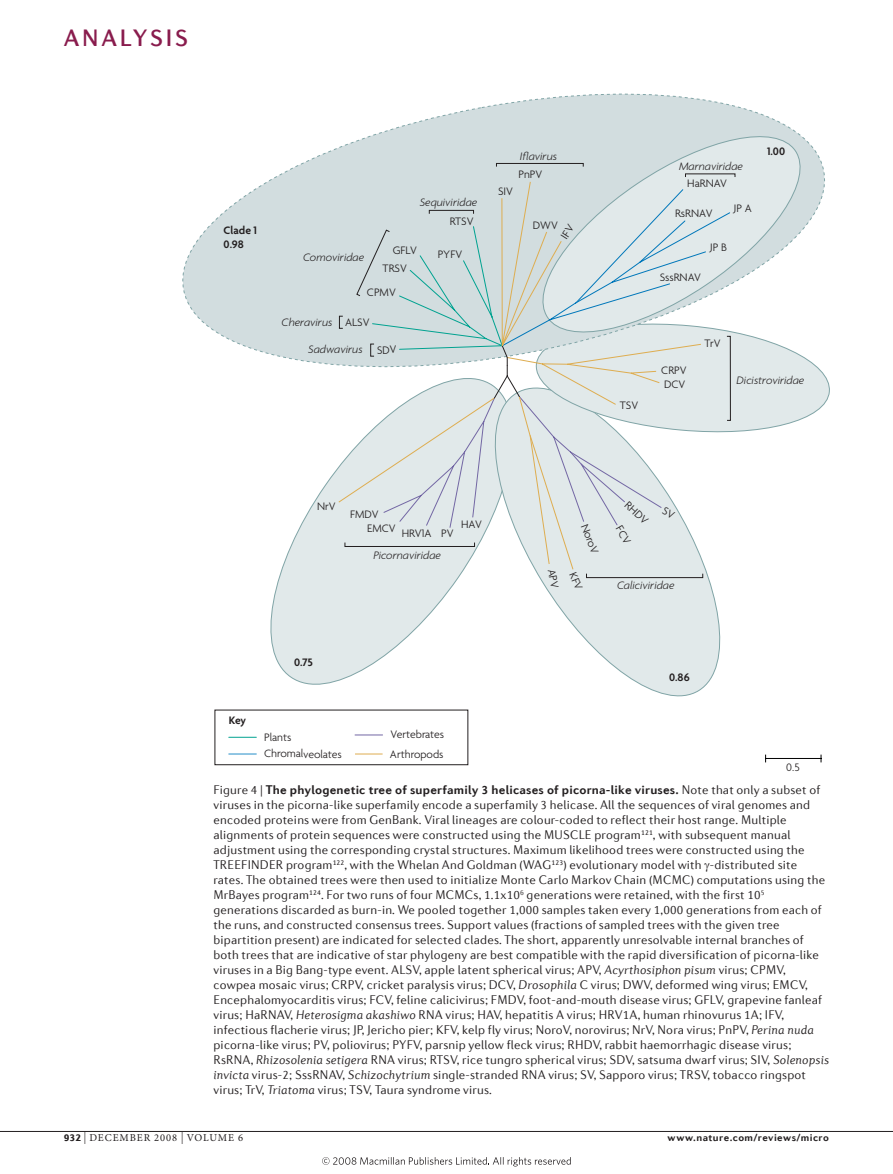
<style>
.page{position:relative;width:893px;height:1174px;background:#fff}
.page>*{position:absolute;margin:0;border:0;box-sizing:border-box;transform-origin:0 0}
.t1{font:500 24px "Diverda Sans Com";letter-spacing:.115em;color:#891c4d}
.t2{font:300 12.75px/15px "Diverda Sans Com";letter-spacing:.015em;color:#231f20}
.t3{font:300 11.7px/15px "Agenda";color:#231f20}
.t4{font:11.7px "Agenda Light Italic 2";color:#231f20}
.t5{font:600 11.7px/13px "Agenda";color:#231f20}
.t6{font:700 10.5px "Diverda Sans Com";letter-spacing:.045em;color:#231f20}
.t7{font:10.5px "Minion Pro";letter-spacing:.085em;color:#231f20}
.s1{font-weight:700}
.s2{font-style:italic}
.s3{color:#891c4d}
.s4{font-family:"Diverda Sans Com";font-weight:900}
.s5{font-size:12px}
</style>
<div class="page">
<hr style="left:0;top:1131px;width:893px;height:1px;background:#231f20">
<div style="left:215px;top:710px;width:253px;height:55px;background:#fff;border:1px solid #231f20"></div>
<svg style="left:229px;top:737px;width:27px;height:1px"></svg>
<svg style="left:355px;top:753px;width:28px;height:1px"></svg>
<svg style="left:355px;top:734px;width:28px;height:1px"></svg>
<svg style="left:229px;top:753px;width:27px;height:1px"></svg>
<svg style="left:270px;top:467px;width:180px;height:218px"></svg>
<svg style="left:547px;top:590px;width:174px;height:107px"></svg>
<svg style="left:183px;top:94px;width:642px;height:272px"></svg>
<svg style="left:529px;top:122px;width:285px;height:59px;background:#d5dfe1"></svg>
<hr style="left:766px;top:758px;width:55px;height:1px;background:#000">
<div style="left:496px;top:163px;width:87px;height:4px;border:1px solid #231f20"></div>
<svg style="left:322px;top:1157px;width:249px;height:9px"></svg>
<svg style="left:338px;top:181px;width:492px;height:409px"></svg>
<h1 class="t1" style="left:64px;top:24px;width:126px">ANALYSIS</h1>
<p class="t5" style="left:224px;top:224px;width:35px">Clade 1<br>0.98</p>
<p class="t4" style="left:420px;top:195px;width:59px">Sequiviridae</p>
<p class="t4" style="left:303px;top:251px;width:62px">Comoviridae</p>
<p class="t3" style="left:393px;top:242px;width:26px">GFLV</p>
<p class="t3" style="left:383px;top:260px;width:26px">TRSV</p>
<p class="t4" style="left:282px;top:315px;width:52px">Cheravirus</p>
<p class="t3" style="left:367px;top:285px;width:30px">CPMV</p>
<p class="t3" style="left:345px;top:315px;width:26px">ALSV</p>
<p class="t4" style="left:308px;top:343px;width:56px">Sadwavirus</p>
<p class="t3" style="left:450px;top:214px;width:25px">RTSV</p>
<p class="t3" style="left:438px;top:247px;width:26px">PYFV</p>
<p class="t4" style="left:520px;top:149px;width:39px">Iflavirus</p>
<p class="t3" style="left:518px;top:166px;width:25px">PnPV</p>
<p class="t3" style="left:498px;top:184px;width:16px">SIV</p>
<p class="t3" style="left:533px;top:217px;width:26px">DWV</p>
<p class="t4" style="left:679px;top:159px;width:65px">Marnaviridae</p>
<p class="t3" style="left:687px;top:176px;width:41px">HaRNAV</p>
<p class="t3" style="left:675px;top:206px;width:39px">RsRNAV</p>
<p class="t3" style="left:734px;top:200px;width:20px">JP A</p>
<p class="t3" style="left:660px;top:269px;width:43px">SssRNAV</p>
<p class="t3" style="left:710px;top:239px;width:18px">JP B</p>
<p class="t5" style="left:767px;top:144px;width:19px">1.00</p>
<p class="t3" style="left:620px;top:397px;width:20px">TSV</p>
<p class="t3" style="left:661px;top:362px;width:27px">CRPV<br>DCV</p>
<p class="t3" style="left:705px;top:336px;width:17px">TrV</p>
<p class="t4" style="left:737px;top:373px;width:69px">Dicistroviridae</p>
<p class="t3" style="left:317px;top:499px;width:20px">NrV</p>
<p class="t3" style="left:367px;top:507px;width:30px;line-height:14px;text-indent:-17px">FMDV<br>EMCV</p>
<p class="t3" style="left:402px;top:526px;width:54px">HRV1A PV</p>
<p class="t4" style="left:373px;top:548px;width:69px">Picornaviridae</p>
<p class="t3" style="left:461px;top:516px;width:22px">HAV</p>
<p class="t5" style="left:294px;top:655px;width:20px">0.75</p>
<p class="t5" style="left:229px;top:713px;width:19px">Key</p>
<p class="t3" style="left:264px;top:729px;width:29px">Plants</p>
<p class="t3" style="left:264px;top:745px;width:79px;rotate:1deg">Chromalveolates</p>
<p class="t3" style="left:390px;top:727px;width:55px">Vertebrates</p>
<p class="t3" style="left:390px;top:746px;width:55px">Arthropods</p>
<p class="t3" style="left:591px;top:521px;width:33px;rotate:69deg">NoroV</p>
<p class="t3" style="left:632px;top:497px;width:29px;rotate:43deg">RHDV</p>
<p class="t4" style="left:617px;top:579px;width:59px">Caliciviridae</p>
<p class="t5" style="left:669px;top:670px;width:22px">0.86</p>
<p class="t3" style="left:786px;top:759px;width:15px">0.5</p>
<p class="t2" style="left:213px;top:782px;width:617px">Figure 4 | <span class="s1">The phylogenetic tree of superfamily 3 helicases of picorna-like viruses.</span> Note that only a subset of viruses in the picorna-like superfamily encode a superfamily 3 helicase. All the sequences of viral genomes and encoded proteins were from GenBank. Viral lineages are colour-coded to reflect their host range. Multiple alignments of protein sequences were constructed using the MUsClE program<sup>121</sup>, with subsequent manual adjustment using the corresponding crystal structures. Maximum likelihood trees were constructed using the TREEFINDER program<sup>122</sup>, with the Whelan And Goldman (WAG<sup>123</sup>) evolutionary model with -distributed site rates. The obtained trees were then used to initialize Monte Carlo Markov Chain (MCMC) computations using the MrBayes program<sup>124</sup>. For two runs of four MCMCs, 1.1x10<sup>6</sup> generations were retained, with the first 10<sup>5 </sup>generations discarded as burn-in. We pooled together 1,000 samples taken every 1,000 generations from each of the runs, and constructed consensus trees. support values (fractions of sampled trees with the given tree bipartition present) are indicated for selected clades. The short, apparently unresolvable internal branches of both trees that are indicative of star phylogeny are best compatible with the rapid diversification of picorna-like viruses in a Big Bang-type event. AlsV, apple latent spherical virus; APV, <span class="s2">Acyrthosiphon pisum</span> virus; CPMV, cowpea mosaic virus; CRPV, cricket paralysis virus; DCV, <span class="s2">Drosophila</span> C virus; DWV, deformed wing virus; EMCV, Encephalomyocarditis virus; FCV, feline calicivirus; FMDV, foot-and-mouth disease virus; GFlV, grapevine fanleaf virus; HaRNAV, <span class="s2">Heterosigma akashiwo</span> RNA virus; HAV, hepatitis A virus; HRV1A, human rhinovurus 1A; IFV, infectious flacherie virus; JP, Jericho pier; KFV, kelp fly virus; NoroV, norovirus; NrV, Nora virus; PnPV, <span class="s2">Perina nuda </span>picorna-like virus; PV, poliovirus; PyFV, parsnip yellow fleck virus; RHDV, rabbit haemorrhagic disease virus; RsRNA, <span class="s2">Rhizosolenia setigera</span> RNA virus; RTsV, rice tungro spherical virus; sDV, satsuma dwarf virus; sIV, <span class="s2">Solenopsis invicta</span> virus-2; sssRNAV, <span class="s2">Schizochytrium</span> single-stranded RNA virus; sV, sapporo virus; TRsV, tobacco ringspot virus; TrV, <span class="s2">Triatoma</span> virus; TsV, Taura syndrome virus.</p>
<p class="t5" style="left:684px;top:787px;width:147px">Nature Reviews | <span class="s3">Microbiology</span></p>
<p class="t7" style="left:64px;top:1130px;width:181px"><span class="s4">932</span> <span class="s5">|</span> DECEMBER 2008 <span class="s5">|</span> VOLUME 6</p>
<p class="t6" style="left:667px;top:1130px;width:163px">www.nature.com/reviews/micro</p>
</div>
